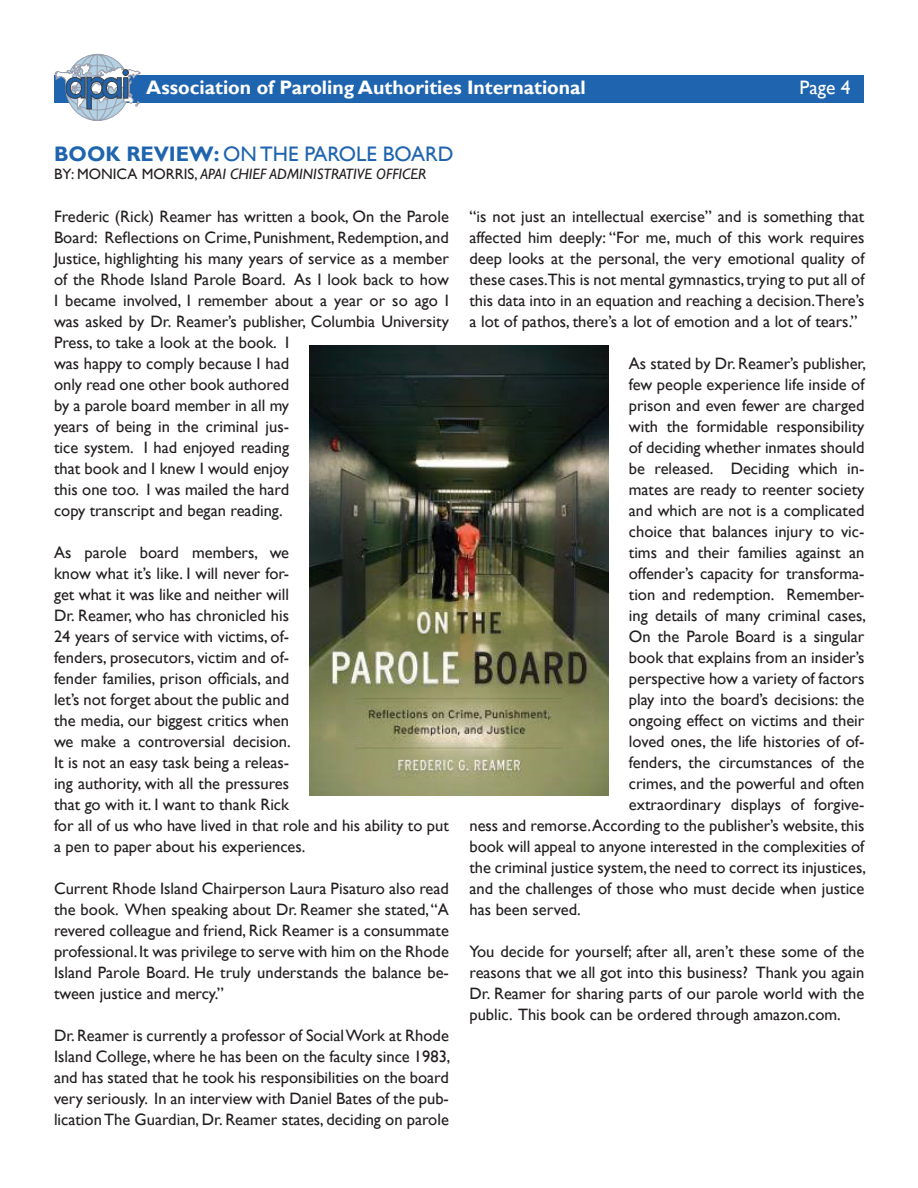
<style>
.page{position:relative;width:918px;height:1188px;background:#fff}
.page>*{position:absolute;margin:0;border:0;box-sizing:border-box;transform-origin:0 0}
.t1{font:21px "Gill Sans";color:#1f64ae}
.t2{font:700 19.5px "Gill Sans";color:#fff}
.t3{font:19.5px "Gill Sans";color:#fff}
.t4{font:16.5px/21px "Gill Sans";color:#231f20;text-align:justify}
.t5{font:italic 15px "Gill Sans";color:#231f20}
.s1{font-weight:700}
.s2{font-style:normal}
</style>
<div class="page">
<div style="left:54px;top:75px;width:810px;height:27px;background:#1f64ae"></div>
<svg style="left:55px;top:54px;width:86px;height:67px"></svg>
<img style="left:309px;top:346px;width:300px;height:450px">
<p class="t2" style="left:146px;top:76px;width:441px">Association of Paroling Authorities International</p>
<p class="t3" style="left:799px;top:76px;width:53px">Page 4</p>
<p class="t1" style="left:54px;top:142px;width:401px"><span class="s1">BOOK REVIEW:</span> ON THE PAROLE BOARD</p>
<p class="t5" style="left:54px;top:165px;width:374px"><span class="s2">BY: MONICA MORRIS,</span> APAI CHIEF ADMINISTRATIVE OFFICER</p>
<p class="t4" style="left:54px;top:206px;width:396px;text-align:left">Frederic (Rick) Reamer has written a book, On the Parole Board: Reflections on Crime, Punishment, Redemption, and Justice, highlighting his many years of service as a member of the Rhode Island Parole Board. As I look back to how I became involved, I remember about a year or so ago I was asked by Dr. Reamer’s publisher, Columbia University Press, to take a look at the book. I<br>was happy to comply because I had<br>only read one other book authored<br>by a parole board member in all my<br>years of being in the criminal jus-<br>tice system. I had enjoyed reading<br>that book and I knew I would enjoy<br>this one too. I was mailed the hard<br>copy transcript and began reading.</p>
<p class="t4" style="left:54px;top:542px;width:396px;text-align:left">As parole board members, we<br>know what it’s like. I will never for-<br>get what it was like and neither will<br>Dr. Reamer, who has chronicled his<br>24 years of service with victims, of-<br>fenders, prosecutors, victim and of-<br>fender families, prison officials, and<br>let’s not forget about the public and<br>the media, our biggest critics when<br>we make a controversial decision.<br>It is not an easy task being a releas-<br>ing authority, with all the pressures<br>that go with it. I want to thank Rick<br>for all of us who have lived in that role and his ability to put a pen to paper about his experiences.</p>
<p class="t4" style="left:54px;top:878px;width:396px">Current Rhode Island Chairperson Laura Pisaturo also read the book. When speaking about Dr. Reamer she stated, “A revered colleague and friend, Rick Reamer is a consummate professional. It was privilege to serve with him on the Rhode Island Parole Board. He truly understands the balance be&shy;tween justice and mercy.”</p>
<p class="t4" style="left:54px;top:1025px;width:398px">Dr. Reamer is currently a professor of Social Work at Rhode Island College, where he has been on the faculty since 1983, and has stated that he took his responsibilities on the board very seriously. In an interview with Daniel Bates of the pub&shy;lication The Guardian, Dr. Reamer states, deciding on parole</p>
<p class="t4" style="left:469px;top:206px;width:396px">“is not just an intellectual exercise” and is something that affected him deeply: “For me, much of this work requires deep looks at the personal, the very emotional quality of these cases.This is not mental gymnastics, trying to put all of this data into in an equation and reaching a decision.There’s a lot of pathos, there’s a lot of emotion and a lot of tears.”</p>
<p class="t4" style="left:629px;top:353px;width:239px">As stated by Dr. Reamer’s publisher,</p>
<p class="t4" style="left:629px;top:374px;width:237px">few people experience life inside of</p>
<p class="t4" style="left:629px;top:395px;width:237px">prison and even fewer are charged</p>
<p class="t4" style="left:629px;top:416px;width:237px">with the formidable responsibility</p>
<p class="t4" style="left:629px;top:437px;width:237px">of deciding whether inmates should</p>
<p class="t4" style="left:629px;top:458px;width:237px">be released. Deciding which in-</p>
<p class="t4" style="left:629px;top:479px;width:237px">mates are ready to reenter society</p>
<p class="t4" style="left:629px;top:500px;width:237px">and which are not is a complicated</p>
<p class="t4" style="left:629px;top:521px;width:237px">choice that balances injury to vic-</p>
<p class="t4" style="left:629px;top:542px;width:237px">tims and their families against an</p>
<p class="t4" style="left:629px;top:563px;width:237px">offender’s capacity for transforma-</p>
<p class="t4" style="left:629px;top:584px;width:237px">tion and redemption. Remember-</p>
<p class="t4" style="left:629px;top:605px;width:239px">ing details of many criminal cases,</p>
<p class="t4" style="left:629px;top:626px;width:237px">On the Parole Board is a singular</p>
<p class="t4" style="left:629px;top:647px;width:237px">book that explains from an insider’s</p>
<p class="t4" style="left:629px;top:668px;width:237px">perspective how a variety of factors</p>
<p class="t4" style="left:629px;top:689px;width:237px">play into the board’s decisions: the</p>
<p class="t4" style="left:629px;top:710px;width:237px">ongoing effect on victims and their</p>
<p class="t4" style="left:629px;top:731px;width:237px">loved ones, the life histories of of-</p>
<p class="t4" style="left:629px;top:752px;width:237px">fenders, the circumstances of the</p>
<p class="t4" style="left:629px;top:773px;width:237px">crimes, and the powerful and often</p>
<p class="t4" style="left:629px;top:794px;width:237px">extraordinary displays of forgive-</p>
<p class="t4" style="left:469px;top:815px;width:396px">ness and remorse.According to the publisher’s website, this</p>
<p class="t4" style="left:469px;top:836px;width:396px">book will appeal to anyone interested in the complexities of</p>
<p class="t4" style="left:469px;top:857px;width:398px">the criminal justice system, the need to correct its injustices,</p>
<p class="t4" style="left:469px;top:878px;width:396px">and the challenges of those who must decide when justice</p>
<p class="t4" style="left:469px;top:899px;width:113px">has been served.</p>
<p class="t4" style="left:469px;top:941px;width:396px">You decide for yourself; after all, aren’t these some of the reasons that we all got into this business? Thank you again Dr. Reamer for sharing parts of our parole world with the public. This book can be ordered through amazon.com.</p>
</div>
